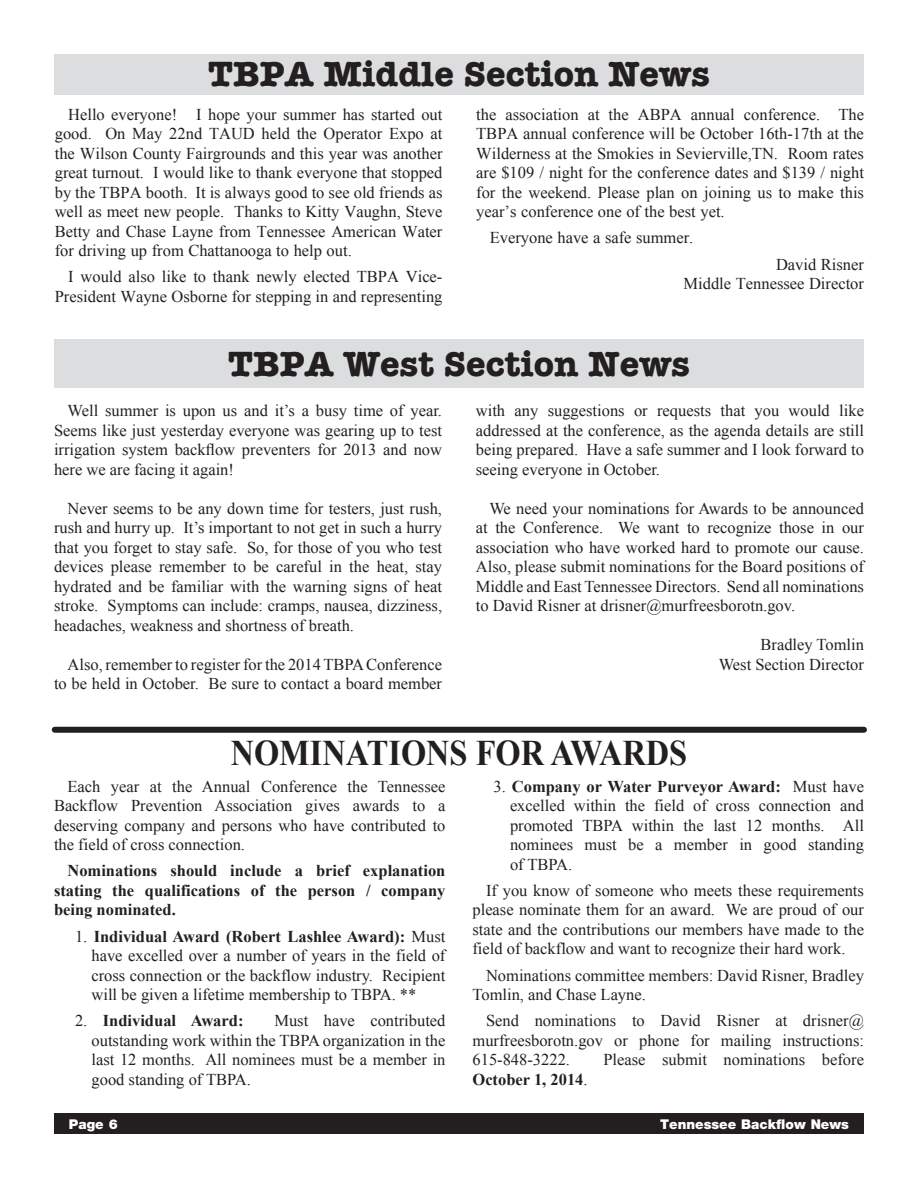
<style>
.page{position:relative;width:918px;height:1188px;background:#fff}
.page>*{position:absolute;margin:0;border:0;box-sizing:border-box;transform-origin:0 0}
.t1{font:700 36px "American Typewriter";color:#231f20}
.t2{font:700 36px "Times New Roman";color:#231f20;scale:.9 1}
.t3{font:16.5px/19.5px "Times New Roman";color:#231f20;text-align:justify}
.t4{font:700 16.5px/19.5px "Times New Roman";color:#231f20;text-align:justify}
.t5{font:900 13.5px "Helvetica Neue";color:#fff}
.s1{font-weight:700}
.s2{font-weight:400}
</style>
<div class="page">
<div style="left:54px;top:1114px;width:810px;height:20px;background:#231f20"></div>
<div style="left:54px;top:54px;width:810px;height:40px;background:#dcdddf"></div>
<div style="left:54px;top:339px;width:810px;height:49px;background:#dcdddf"></div>
<div style="left:55px;top:727px;width:809px;height:6px;background:#231f20"></div>
<p class="t1" style="left:208px;top:43px;width:503px">TBPA Middle Section News</p>
<p class="t3" style="left:55px;top:104px;width:389px;text-indent:14px">Hello everyone! I hope your summer has started out good. On May 22nd TAUD held the Operator Expo at the Wilson County Fairgrounds and this year was another great turnout. I would like to thank everyone that stopped by the TBPA booth. It is always good to see old friends as well as meet new people. Thanks to Kitty Vaughn, Steve Betty and Chase Layne from Tennessee American Water for driving up from Chattanooga to help out.</p>
<p class="t3" style="left:55px;top:267px;width:389px;text-align:right">I would also like to thank newly elected TBPA Vice-<br>President Wayne Osborne for stepping in and representing</p>
<p class="t3" style="left:476px;top:104px;width:389px">the association at the ABPA annual conference. The TBPA annual conference will be October 16th-17th at the Wilderness at the Smokies in Sevierville,TN. Room rates are $109 / night for the conference dates and $139 / night for the weekend. Please plan on joining us to make this year’s conference one of the best yet.</p>
<p class="t3" style="left:490px;top:228px;width:205px">Everyone have a safe summer.</p>
<p class="t3" style="left:776px;top:254px;width:89px">David Risner</p>
<p class="t3" style="left:684px;top:274px;width:182px">Middle Tennessee Director</p>
<p class="t1" style="left:228px;top:333px;width:463px">TBPA West Section News</p>
<p class="t3" style="left:54px;top:401px;width:390px;text-indent:14px">Well summer is upon us and it’s a busy time of year.<br>Seems like just yesterday everyone was gearing up to test irrigation system backflow preventers for 2013 and now here we are facing it again!</p>
<p class="t3" style="left:54px;top:498px;width:390px;text-indent:14px">Never seems to be any down time for testers, just rush, rush and hurry up. It’s important to not get in such a hurry that you forget to stay safe. So, for those of you who test devices please remember to be careful in the heat, stay hydrated and be familiar with the warning signs of heat stroke. Symptoms can include: cramps, nausea, dizziness, headaches, weakness and shortness of breath.</p>
<p class="t3" style="left:54px;top:654px;width:390px;text-align:right">Also, remember to register for the 2014 TBPA Conference to be held in October. Be sure to contact a board member</p>
<p class="t3" style="left:476px;top:401px;width:390px">with any suggestions or requests that you would like addressed at the conference, as the agenda details are still being prepared. Have a safe summer and I look forward to seeing everyone in October.</p>
<p class="t3" style="left:476px;top:498px;width:390px;text-indent:14px">We need your nominations for Awards to be announced at the Conference. We want to recognize those in our association who have worked hard to promote our cause.<br>Also, please submit nominations for the Board positions of Middle and East Tennessee Directors. Send all nominations to David Risner at drisner@murfreesborotn.gov.</p>
<p class="t3" style="left:761px;top:635px;width:105px">Bradley Tomlin</p>
<p class="t3" style="left:719px;top:654px;width:147px">West Section Director</p>
<p class="t2" style="left:231px;top:728px;width:509px">NOMINATIONS FOR AWARDS</p>
<p class="t3" style="left:54px;top:776px;width:393px;text-indent:14px">Each year at the Annual Conference the Tennessee Backflow Prevention Association gives awards to a deserving company and persons who have contributed to the field of cross connection.</p>
<p class="t4" style="left:54px;top:861px;width:393px;text-indent:14px">Nominations should include a brief explanation stating the qualifications of the person / company being nominated.</p>
<p class="t3" style="left:92px;top:926px;width:356px;text-indent:-16px">1. <span class="s1">Individual Award (Robert Lashlee Award):</span> Must have excelled over a number of years in the field of cross connection or the backflow industry. Recipient will be given a lifetime membership to TBPA. **</p>
<p class="t4" style="left:75px;top:1011px;width:170px"><span class="s2">2.</span> Individual Award:</p>
<p class="t3" style="left:510px;top:776px;width:356px;text-indent:-16px">3. <span class="s1">Company or Water Purveyor Award:</span> Must have excelled within the field of cross connection and promoted TBPA within the last 12 months. All nominees must be a member in good standing of TBPA.</p>
<p class="t3" style="left:472px;top:880px;width:393px;text-indent:14px">If you know of someone who meets these requirements please nominate them for an award. We are proud of our state and the contributions our members have made to the field of backflow and want to recognize their hard work.</p>
<p class="t3" style="left:472px;top:965px;width:393px;text-indent:14px">Nominations committee members: David Risner, Bradley<br>Tomlin, and Chase Layne.</p>
<p class="t3" style="left:472px;top:1011px;width:393px;text-indent:14px">Send nominations to David Risner at drisner@ murfreesborotn.gov or phone for mailing instructions:<br>615-848-3222.</p>
<p class="t3" style="left:92px;top:1011px;width:356px;text-indent:183px">Must have contributed outstanding work within the TBPA organization in the last 12 months. All nominees must be a member in good standing of TBPA.</p>
<p class="t3" style="left:603px;top:1050px;width:262px">Please submit nominations before</p>
<p class="t4" style="left:472px;top:1069px;width:117px">October 1, 2014<span class="s2">.</span></p>
<p class="t5" style="left:69px;top:1116px;width:50px">Page 6</p>
<p class="t5" style="left:660px;top:1116px;width:190px">Tennessee Backflow News</p>
</div>
